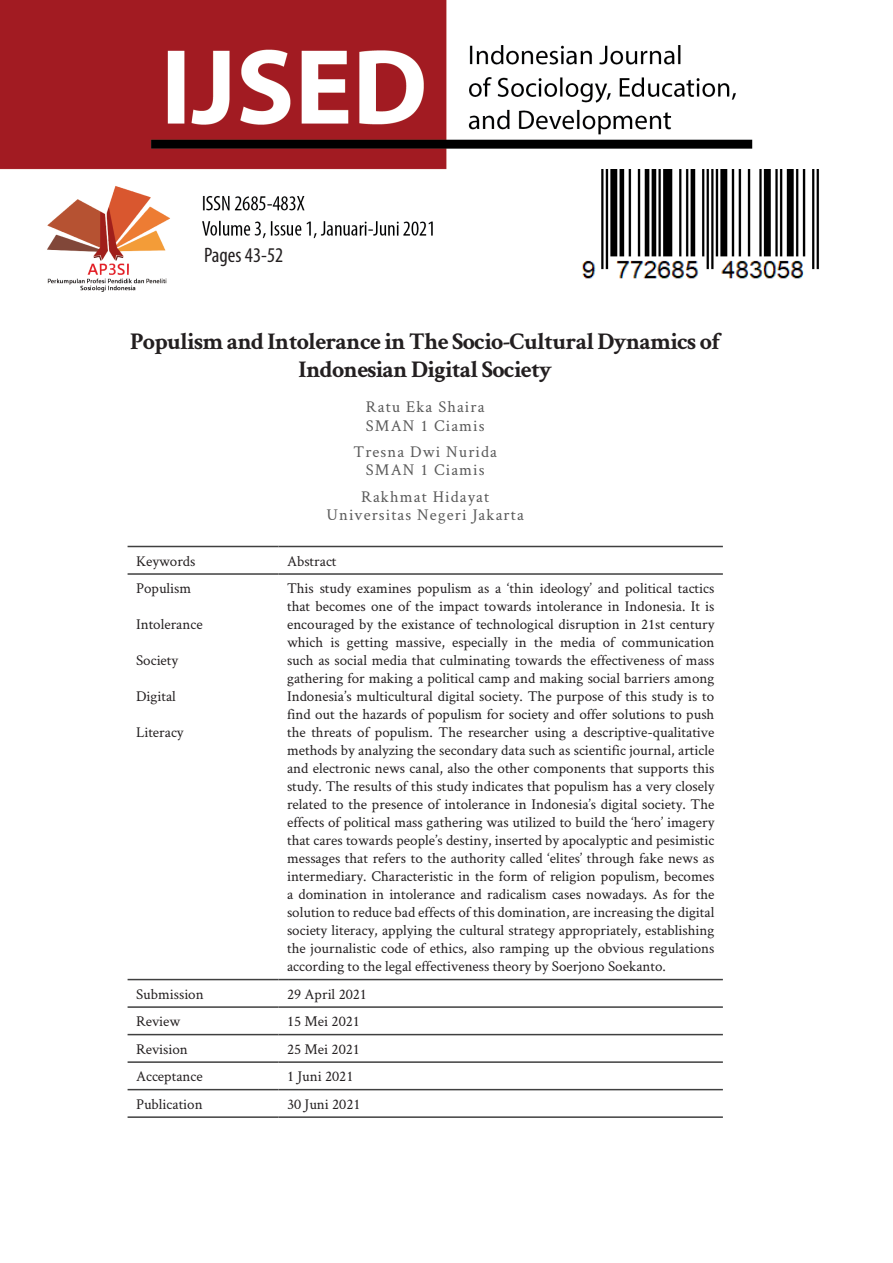
<style>
.page{position:relative;width:893px;height:1263px;background:#fff}
.page>*{position:absolute;margin:0;border:0;box-sizing:border-box;transform-origin:0 0}
.Title_English{font:700 24px/28.8px "Crimson Text";letter-spacing:-.03em;color:#231f20;text-align:center}
.t1{font:condensed 21px "Myriad Pro";color:#231f20}
.Subtitle{font:16.5px/18.1px "Crimson Text";letter-spacing:.07em;color:#5a5a5a;text-align:center}
.Abstrak{font:15px/18px "Crimson Text";color:#231f20;text-align:justify}
</style>
<div class="page">
<img style="left:0;top:0;width:753px;height:292px">
<img style="left:577px;top:169px;width:242px;height:114px">
<hr style="left:128px;top:573px;width:151px;height:2px;background:#404040">
<hr style="left:279px;top:573px;width:444px;height:2px;background:#404040">
<hr style="left:128px;top:979px;width:151px;height:1px;background:#404040">
<hr style="left:279px;top:979px;width:444px;height:1px;background:#404040">
<hr style="left:128px;top:1006px;width:151px;height:2px;background:#404040">
<hr style="left:279px;top:1006px;width:444px;height:2px;background:#404040">
<hr style="left:128px;top:1034px;width:151px;height:1px;background:#404040">
<hr style="left:279px;top:1034px;width:444px;height:1px;background:#404040">
<hr style="left:128px;top:1061px;width:151px;height:2px;background:#404040">
<hr style="left:279px;top:1061px;width:444px;height:2px;background:#404040">
<hr style="left:128px;top:1089px;width:151px;height:1px;background:#404040">
<hr style="left:279px;top:1089px;width:444px;height:1px;background:#404040">
<hr style="left:128px;top:546px;width:151px;height:1px;background:#404040">
<hr style="left:279px;top:546px;width:444px;height:1px;background:#404040">
<hr style="left:128px;top:1116px;width:151px;height:2px;background:#404040">
<hr style="left:279px;top:1116px;width:444px;height:2px;background:#404040">
<p class="t1" style="left:204px;top:243px;width:81px">Pages 43-52</p>
<p class="Title_English" style="left:130px;top:326px;width:591px">Populism and Intolerance in The Socio-Cultural Dynamics of<br>Indonesian Digital Society</p>
<p class="Subtitle" style="left:366px;top:397px;width:120px;text-align:left">Ratu Eka Shaira<br>SMAN 1 Ciamis</p>
<p class="Subtitle" style="left:353px;top:442px;width:145px">Tresna Dwi Nurida<br>SMAN 1 Ciamis</p>
<p class="Subtitle" style="left:327px;top:487px;width:199px">Rakhmat Hidayat<br>Universitas Negeri Jakarta</p>
<p class="Abstrak" style="left:136px;top:551px;width:61px">Keywords</p>
<p class="Abstrak" style="left:287px;top:551px;width:51px">Abstract</p>
<p class="Abstrak" style="left:136px;top:579px;width:57px">Populism</p>
<p class="Abstrak" style="left:136px;top:615px;width:68px">Intolerance</p>
<p class="Abstrak" style="left:136px;top:651px;width:44px">Society</p>
<p class="Abstrak" style="left:136px;top:687px;width:41px">Digital</p>
<p class="Abstrak" style="left:136px;top:723px;width:49px">Literacy</p>
<p class="Abstrak" style="left:287px;top:579px;width:429px">This study examines populism as a ‘thin ideology’ and political tactics that becomes one of the impact towards intolerance in Indonesia. It is encouraged by the existance of technological disruption in 21st century which is getting massive, especially in the media of communication such as social media that culminating towards the effectiveness of mass gathering for making a political camp and making social barriers among Indonesia’s multicultural digital society. The purpose of this study is to find out the hazards of populism for society and offer solutions to push the threats of populism. The researcher using a descriptive-qualitative methods by analyzing the secondary data such as scientific journal, article and electronic news canal, also the other components that supports this study. The results of this study indicates that populism has a very closely related to the presence of intolerance in Indonesia’s digital society. The effects of political mass gathering was utilized to build the ‘hero’ imagery that cares towards people’s destiny, inserted by apocalyptic and pesimistic messages that refers to the authority called ‘elites’ through fake news as intermediary. Characteristic in the form of religion populism, becomes a domination in intolerance and radicalism cases nowadays. As for the solution to reduce bad effects of this domination, are increasing the digital society literacy, applying the cultural strategy appropriately, establishing the journalistic code of ethics, also ramping up the obvious regulations according to the legal effectiveness theory by Soerjono Soekanto.</p>
<p class="Abstrak" style="left:136px;top:984px;width:69px">Submission</p>
<p class="Abstrak" style="left:287px;top:984px;width:81px">29 April 2021</p>
<p class="Abstrak" style="left:136px;top:1012px;width:46px">Review</p>
<p class="Abstrak" style="left:287px;top:1012px;width:74px">15 Mei 2021</p>
<p class="Abstrak" style="left:136px;top:1039px;width:53px">Revision</p>
<p class="Abstrak" style="left:287px;top:1039px;width:74px">25 Mei 2021</p>
<p class="Abstrak" style="left:136px;top:1067px;width:68px">Acceptance</p>
<p class="Abstrak" style="left:287px;top:1067px;width:68px">1 Juni 2021</p>
<p class="Abstrak" style="left:136px;top:1094px;width:68px">Publication</p>
<p class="Abstrak" style="left:287px;top:1094px;width:75px">30 Juni 2021</p>
</div>
